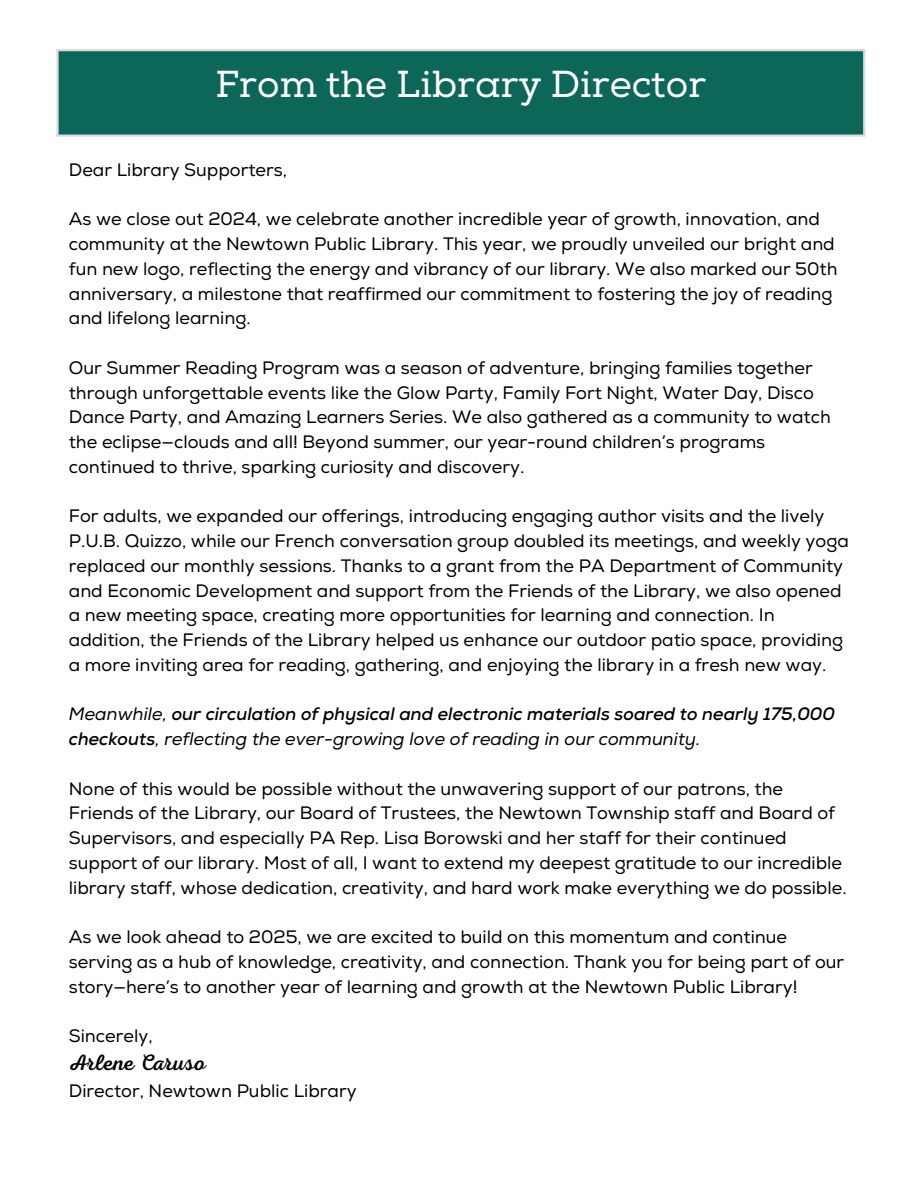
<style>
.page{position:relative;width:918px;height:1188px;background:#fff}
.page>*{position:absolute;margin:0;border:0;box-sizing:border-box;transform-origin:0 0}
.t1{font:37.5px "Nexa Slab";color:#fff}
.t2{font:22.5px "Nexa Script";color:#000}
.t3{font:18px/24.8px "Nexa";color:#000}
.t4{font:italic 700 18px/24.8px "Nexa";color:#000}
.s1{font-weight:400}
</style>
<div class="page">
<div style="left:57px;top:50px;width:808px;height:86px;background:#0d6759"></div>
<hr style="left:56px;top:51px;width:3px;height:84px;background:#dbdbdb">
<hr style="left:863px;top:51px;width:2px;height:84px;background:#dbdbdb">
<hr style="left:56px;top:49px;width:809px;height:2px;background:#dbdbdb">
<hr style="left:56px;top:135px;width:809px;height:2px;background:#dbdbdb">
<h1 class="t1" style="left:215px;top:62px;width:492px">From the Library Director</h1>
<p class="t3" style="left:69px;top:158px;width:220px">Dear Library Supporters,</p>
<h1 class="t3" style="left:69px;top:207px;width:770px">As we close out 2024, we celebrate another incredible year of growth, innovation, and community at the Newtown Public Library. This year, we proudly unveiled our bright and fun new logo, reflecting the energy and vibrancy of our library. We also marked our 50th anniversary, a milestone that reaffirmed our commitment to fostering the joy of reading and lifelong learning.</h1>
<h1 class="t3" style="left:69px;top:356px;width:764px">Our Summer Reading Program was a season of adventure, bringing families together through unforgettable events like the Glow Party, Family Fort Night, Water Day, Disco Dance Party, and Amazing Learners Series. We also gathered as a community to watch the eclipse—clouds and all! Beyond summer, our year-round children’s programs continued to thrive, sparking curiosity and discovery.</h1>
<h1 class="t3" style="left:69px;top:504px;width:782px">For adults, we expanded our offerings, introducing engaging author visits and the lively P.U.B. Quizzo, while our French conversation group doubled its meetings, and weekly yoga replaced our monthly sessions. Thanks to a grant from the PA Department of Community and Economic Development and support from the Friends of the Library, we also opened a new meeting space, creating more opportunities for learning and connection. In addition, the Friends of the Library helped us enhance our outdoor patio space, providing a more inviting area for reading, gathering, and enjoying the library in a fresh new way.</h1>
<h1 class="t4" style="left:69px;top:702px;width:768px"><span class="s1">Meanwhile,</span> our circulation of physical and electronic materials soared to nearly 175,000 checkouts<span class="s1">, reflecting the ever-growing love of reading in our community.</span></h1>
<h1 class="t3" style="left:69px;top:777px;width:779px">None of this would be possible without the unwavering support of our patrons, the Friends of the Library, our Board of Trustees, the Newtown Township staff and Board of Supervisors, and especially PA Rep. Lisa Borowski and her staff for their continued support of our library. Most of all, I want to extend my deepest gratitude to our incredible library staff, whose dedication, creativity, and hard work make everything we do possible.</h1>
<h1 class="t3" style="left:69px;top:925px;width:777px">As we look ahead to 2025, we are excited to build on this momentum and continue serving as a hub of knowledge, creativity, and connection. Thank you for being part of our story—here’s to another year of learning and growth at the Newtown Public Library!</h1>
<h1 class="t3" style="left:69px;top:1024px;width:85px">Sincerely,</h1>
<h1 class="t2" style="left:69px;top:1050px;width:139px">Arlene Caruso</h1>
<h1 class="t3" style="left:69px;top:1079px;width:289px">Director, Newtown Public Library</h1>
</div>
